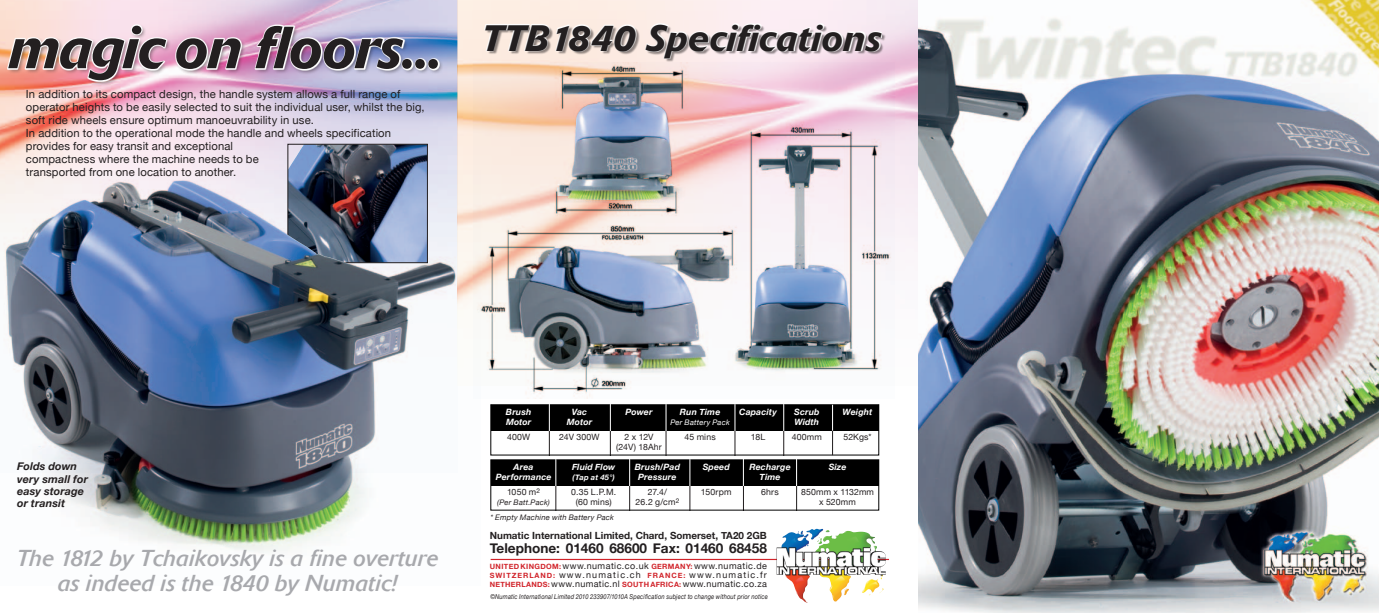
<style>
.page{position:relative;width:1379px;height:613px;background:#fff}
.page>*{position:absolute;margin:0;border:0;box-sizing:border-box;transform-origin:0 0}
.t1{font:italic 500 58.75px "Delta Jaeger";letter-spacing:-.02em;color:#231f20}
.t2{font:italic 500 36.62px "Delta Jaeger";color:#231f20}
.t3{font:italic 23px/24.4px "Delta Jaeger";color:#a8a9ad;text-align:center}
.t4{font:700 13.62px "Helvetica Neue";color:#231f20}
.t5{font:11.25px/13.1px "Helvetica Neue";letter-spacing:.01em;color:#231f20}
.t6{font:italic 700 10.88px/12.1px "Helvetica Neue";letter-spacing:.01em;color:#231f20}
.t7{font:700 9.88px "Helvetica Neue";color:#231f20}
.t8{font:9px/9px "Helvetica Neue";letter-spacing:.05em;color:#231f20;text-align:justify}
.t9{font:italic 700 8.75px "Helvetica Neue";letter-spacing:.02em;color:#fff}
.t10{font:8.75px "Helvetica Neue";letter-spacing:.02em;color:#231f20}
.t11{font:italic 7.62px "Helvetica Neue";letter-spacing:.025em;color:#231f20}
.t12{font:italic 7.62px "Helvetica Neue";letter-spacing:.025em;color:#fff}
.t13{font:italic 700 7.62px "Helvetica Neue";letter-spacing:.02em;color:#fff}
.t14{font:italic 6.75px "Helvetica Neue";letter-spacing:.025em;color:#231f20;scale:.85 1}
.s1{font-weight:700;font-size:7.25px;color:#d1232a}
</style>
<div class="page">
<img style="left:0;top:0;width:457px;height:170px">
<img style="left:0;top:170px;width:457px;height:385px">
<img style="left:457px;top:0;width:461px;height:311px">
<img style="left:918px;top:0;width:460px;height:613px">
<hr style="left:490px;top:559px;width:399px;height:1px;background:#d1232a">
<svg style="left:806px;top:529px;width:10px;height:4px"></svg>
<div style="left:486px;top:26px;width:399px;height:36px;background:#231f20;opacity:.5"></div>
<svg style="left:484px;top:24px;width:398px;height:35px"></svg>
<img style="left:473px;top:63px;width:421px;height:336px">
<img style="left:556px;top:77px;width:88px;height:123px">
<img style="left:290px;top:146px;width:14px;height:19px">
<div style="left:287px;top:144px;width:141px;height:119px;border:1px solid #231f20"></div>
<img style="left:109px;top:181px;width:73px;height:19px">
<div style="left:7px;top:25px;width:437px;height:62px;background:#231f20;opacity:.5"></div>
<img style="left:7px;top:24px;width:432px;height:57px">
<hr style="left:555px;top:460px;width:1px;height:50px;background:#231f20">
<hr style="left:629px;top:460px;width:1px;height:50px;background:#231f20">
<hr style="left:689px;top:460px;width:1px;height:50px;background:#231f20">
<hr style="left:743px;top:460px;width:1px;height:50px;background:#231f20">
<hr style="left:796px;top:460px;width:1px;height:50px;background:#231f20">
<hr style="left:549px;top:405px;width:1px;height:50px;background:#231f20">
<hr style="left:610px;top:405px;width:1px;height:50px;background:#231f20">
<hr style="left:665px;top:405px;width:1px;height:50px;background:#231f20">
<hr style="left:734px;top:405px;width:1px;height:50px;background:#231f20">
<hr style="left:783px;top:405px;width:1px;height:50px;background:#231f20">
<div style="left:490px;top:404px;width:389px;height:51px;border:1px solid #000"></div>
<div style="left:491px;top:460px;width:387px;height:26px;background:#000"></div>
<svg style="left:555px;top:460px;width:1px;height:26px"></svg>
<svg style="left:629px;top:460px;width:1px;height:26px"></svg>
<svg style="left:689px;top:460px;width:1px;height:26px"></svg>
<svg style="left:743px;top:460px;width:1px;height:26px"></svg>
<svg style="left:796px;top:460px;width:1px;height:26px"></svg>
<div style="left:491px;top:405px;width:387px;height:26px;background:#000"></div>
<svg style="left:549px;top:405px;width:1px;height:26px"></svg>
<svg style="left:610px;top:405px;width:1px;height:26px"></svg>
<svg style="left:665px;top:405px;width:1px;height:26px"></svg>
<svg style="left:734px;top:405px;width:1px;height:26px"></svg>
<svg style="left:783px;top:405px;width:1px;height:26px"></svg>
<svg style="left:832px;top:405px;width:1px;height:50px"></svg>
<h1 class="t1" style="left:9px;top:12px;width:434px">magic on floors...</h1>
<h2 class="t2" style="left:481px;top:16px;width:401px">TTB1840 Specifications</h2>
<p class="t5" style="left:26px;top:87px;width:400px">In addition to its compact design, the handle system allows a full range of operator heights to be easily selected to suit the individual user, whilst the big, soft ride wheels ensure optimum manoeuvrability in use.<br>In addition to the operational mode the handle and wheels specification provides for easy transit and exceptional<br>compactness where the machine needs to be<br>transported from one location to another.</p>
<p class="t6" style="left:17px;top:460px;width:72px">Folds down very small for easy storage or transit</p>
<h3 class="t3" style="left:17px;top:546px;width:423px">The 1812 by Tchaikovsky is a fine overture as indeed is the 1840 by Numatic!</h3>
<p class="t9" style="left:506px;top:407px;width:27px">Brush</p>
<p class="t9" style="left:571px;top:407px;width:17px">Vac</p>
<p class="t9" style="left:625px;top:407px;width:28px">Power</p>
<p class="t9" style="left:679px;top:407px;width:42px">Run Time</p>
<p class="t9" style="left:739px;top:407px;width:39px">Capacity</p>
<p class="t9" style="left:794px;top:407px;width:27px">Scrub</p>
<p class="t9" style="left:842px;top:407px;width:31px">Weight</p>
<p class="t9" style="left:506px;top:417px;width:27px">Motor</p>
<p class="t9" style="left:567px;top:417px;width:27px">Motor</p>
<p class="t12" style="left:670px;top:418px;width:61px">Per Battery Pack</p>
<p class="t9" style="left:794px;top:417px;width:26px">Width</p>
<p class="t10" style="left:507px;top:431px;width:25px">400W</p>
<p class="t10" style="left:559px;top:431px;width:42px">24V 300W</p>
<p class="t10" style="left:624px;top:431px;width:30px">2 x 12V</p>
<p class="t10" style="left:684px;top:431px;width:33px">45 mins</p>
<p class="t10" style="left:750px;top:431px;width:16px">18L</p>
<p class="t10" style="left:791px;top:431px;width:32px">400mm</p>
<p class="t10" style="left:843px;top:431px;width:30px">52Kgs*</p>
<p class="t10" style="left:616px;top:442px;width:47px">(24V) 18Ahr</p>
<p class="t9" style="left:513px;top:462px;width:21px">Area</p>
<p class="t9" style="left:572px;top:462px;width:45px">Fluid Flow</p>
<p class="t9" style="left:635px;top:462px;width:47px">Brush/Pad</p>
<p class="t9" style="left:702px;top:462px;width:29px">Speed</p>
<p class="t9" style="left:749px;top:462px;width:43px">Recharge</p>
<p class="t9" style="left:828px;top:462px;width:19px">Size</p>
<p class="t9" style="left:496px;top:472px;width:57px">Performance</p>
<p class="t13" style="left:572px;top:473px;width:44px">(Tap at 45°)</p>
<p class="t9" style="left:638px;top:472px;width:40px">Pressure</p>
<p class="t9" style="left:759px;top:472px;width:22px">Time</p>
<p class="t10" style="left:507px;top:486px;width:35px">1050 m<sup>2</sup></p>
<p class="t10" style="left:571px;top:486px;width:46px">0.35 L.P.M.</p>
<p class="t10" style="left:648px;top:486px;width:21px">27.4/</p>
<p class="t10" style="left:701px;top:486px;width:32px">150rpm</p>
<p class="t10" style="left:761px;top:486px;width:19px">6hrs</p>
<p class="t10" style="left:801px;top:486px;width:74px">850mm x 1132mm</p>
<p class="t11" style="left:497px;top:498px;width:54px">(Per Batt.Pack)</p>
<p class="t10" style="left:575px;top:497px;width:37px">(60 mins)</p>
<p class="t10" style="left:635px;top:497px;width:45px">26.2 g/cm<sup>2</sup></p>
<p class="t10" style="left:819px;top:497px;width:38px">x 520mm</p>
<p class="t11" style="left:490px;top:513px;width:125px">* Empty Machine with Battery Pack</p>
<p class="t7" style="left:490px;top:530px;width:279px">Numatic International Limited, Chard, Somerset, TA20 2GB</p>
<p class="t4" style="left:490px;top:540px;width:279px">Telephone: 01460 68600 Fax: 01460 68458</p>
<p class="t8" style="left:490px;top:561px;width:279px"><span class="s1">UNITED KINGDOM:</span> www.numatic.co.uk <span class="s1">GERMANY:</span> www.numatic.de <span class="s1">SWITZERLAND:</span> www.numatic.ch <span class="s1">FRANCE:</span> www.numatic.fr <span class="s1">NETHERLANDS:</span> www.numatic.nl <span class="s1">SOUTH AFRICA:</span> www.numatic.co.za</p>
<p class="t14" style="left:490px;top:593px;width:328px">©Numatic International Limited 2010 233907/1010A Specification subject to change without prior notice</p>
</div>
